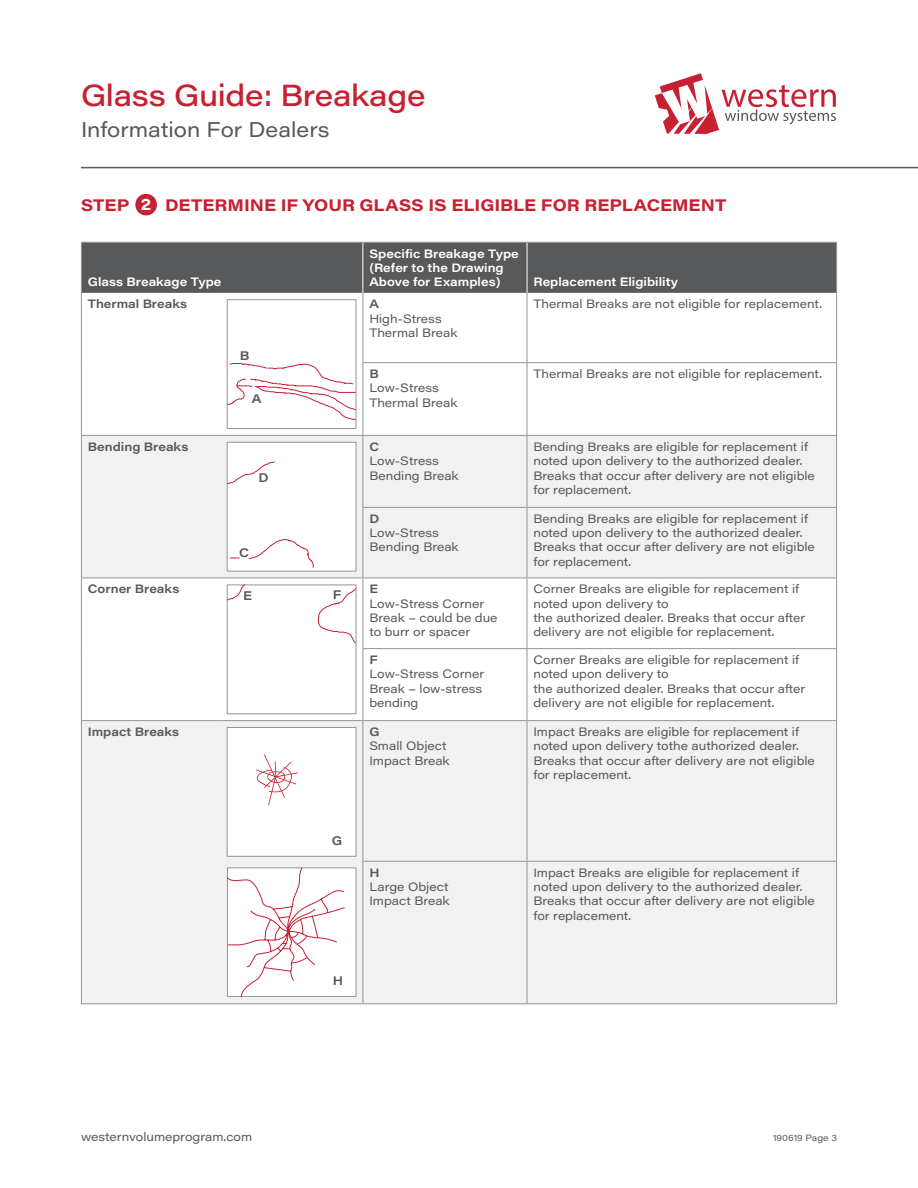
<style>
.page{position:relative;width:918px;height:1188px;background:#fff}
.page>*{position:absolute;margin:0;border:0;box-sizing:border-box;transform-origin:0 0}
.t1{font:500 30px "Acumin Pro Wide";letter-spacing:-.01em;color:#c72032}
.t2{font:21px "Acumin Pro Wide";color:#58595b}
.t3{font:700 16.5px "Acumin Pro Wide";color:#c72032}
.t4{font:600 12.3px "Acumin Pro Wide";color:#58595b}
.t5{font:12px/14.4px "Acumin Pro Wide";color:#58595b}
.t6{font:600 12px/14.4px "Acumin Pro Wide";color:#fff}
.t7{font:600 12px "Acumin Pro Wide";color:#58595b}
.t8{font:9px "Acumin Pro Wide";color:#58595b}
.s1{color:#fff}
</style>
<div class="page">
<svg style="left:655px;top:73px;width:181px;height:61px"></svg>
<hr style="left:81px;top:167px;width:837px;height:1px;background:#58595b">
<div style="left:135px;top:194px;width:22px;height:21px;background:#c72032;border-radius:50%"></div>
<div style="left:82px;top:243px;width:754px;height:50px;background:#58595b"></div>
<div style="left:82px;top:436px;width:754px;height:567px;background:#f1f1f2"></div>
<svg style="left:82px;top:579px;width:754px;height:141px"></svg>
<hr style="left:836px;top:243px;width:1px;height:50px;background:#939598">
<hr style="left:527px;top:293px;width:1px;height:69px;background:#939598">
<hr style="left:836px;top:293px;width:1px;height:69px;background:#939598">
<hr style="left:527px;top:363px;width:1px;height:72px;background:#939598">
<hr style="left:836px;top:363px;width:1px;height:72px;background:#939598">
<hr style="left:527px;top:436px;width:1px;height:71px;background:#939598">
<hr style="left:836px;top:436px;width:1px;height:71px;background:#939598">
<hr style="left:527px;top:508px;width:1px;height:70px;background:#939598">
<hr style="left:836px;top:508px;width:1px;height:70px;background:#939598">
<hr style="left:527px;top:578px;width:1px;height:70px;background:#939598">
<hr style="left:836px;top:578px;width:1px;height:70px;background:#939598">
<hr style="left:527px;top:649px;width:1px;height:71px;background:#939598">
<hr style="left:836px;top:649px;width:1px;height:71px;background:#939598">
<hr style="left:527px;top:721px;width:1px;height:140px;background:#939598">
<hr style="left:836px;top:721px;width:1px;height:140px;background:#939598">
<hr style="left:527px;top:862px;width:1px;height:141px;background:#939598">
<hr style="left:836px;top:862px;width:1px;height:141px;background:#939598">
<hr style="left:363px;top:243px;width:1px;height:50px;background:#fff">
<hr style="left:527px;top:243px;width:1px;height:50px;background:#fff">
<hr style="left:363px;top:507px;width:164px;height:1px;background:#939598">
<hr style="left:527px;top:507px;width:310px;height:1px;background:#939598">
<hr style="left:81px;top:578px;width:139px;height:1px;background:#939598">
<hr style="left:220px;top:578px;width:143px;height:1px;background:#939598">
<hr style="left:363px;top:578px;width:164px;height:1px;background:#939598">
<hr style="left:527px;top:578px;width:310px;height:1px;background:#939598">
<hr style="left:363px;top:648px;width:164px;height:1px;background:#939598">
<hr style="left:527px;top:648px;width:310px;height:1px;background:#939598">
<hr style="left:81px;top:720px;width:139px;height:1px;background:#939598">
<hr style="left:220px;top:720px;width:143px;height:1px;background:#939598">
<hr style="left:363px;top:720px;width:164px;height:1px;background:#939598">
<hr style="left:527px;top:720px;width:310px;height:1px;background:#939598">
<hr style="left:363px;top:861px;width:164px;height:1px;background:#939598">
<hr style="left:527px;top:861px;width:310px;height:1px;background:#939598">
<hr style="left:81px;top:1003px;width:139px;height:1px;background:#939598">
<hr style="left:220px;top:1003px;width:143px;height:1px;background:#939598">
<hr style="left:363px;top:1003px;width:164px;height:1px;background:#939598">
<hr style="left:527px;top:1003px;width:310px;height:1px;background:#939598">
<hr style="left:81px;top:242px;width:139px;height:1px;background:#939598">
<hr style="left:81px;top:243px;width:1px;height:50px;background:#939598">
<hr style="left:220px;top:242px;width:143px;height:1px;background:#939598">
<hr style="left:363px;top:242px;width:164px;height:1px;background:#939598">
<hr style="left:527px;top:242px;width:310px;height:1px;background:#939598">
<hr style="left:81px;top:293px;width:1px;height:70px;background:#939598">
<hr style="left:363px;top:293px;width:1px;height:69px;background:#939598">
<hr style="left:81px;top:363px;width:1px;height:72px;background:#939598">
<hr style="left:363px;top:363px;width:1px;height:72px;background:#939598">
<hr style="left:81px;top:436px;width:1px;height:71px;background:#939598">
<hr style="left:363px;top:436px;width:1px;height:71px;background:#939598">
<hr style="left:81px;top:507px;width:1px;height:71px;background:#939598">
<hr style="left:363px;top:508px;width:1px;height:70px;background:#939598">
<hr style="left:81px;top:578px;width:1px;height:71px;background:#939598">
<hr style="left:363px;top:578px;width:1px;height:70px;background:#939598">
<hr style="left:81px;top:649px;width:1px;height:71px;background:#939598">
<hr style="left:363px;top:649px;width:1px;height:71px;background:#939598">
<hr style="left:81px;top:721px;width:1px;height:140px;background:#939598">
<hr style="left:363px;top:721px;width:1px;height:140px;background:#939598">
<hr style="left:81px;top:861px;width:1px;height:142px;background:#939598">
<hr style="left:363px;top:862px;width:1px;height:141px;background:#939598">
<hr style="left:363px;top:362px;width:164px;height:1px;background:#939598">
<hr style="left:527px;top:362px;width:310px;height:1px;background:#939598">
<hr style="left:81px;top:435px;width:139px;height:1px;background:#939598">
<hr style="left:220px;top:435px;width:143px;height:1px;background:#939598">
<hr style="left:363px;top:435px;width:164px;height:1px;background:#939598">
<hr style="left:527px;top:435px;width:310px;height:1px;background:#939598">
<div style="left:227px;top:299px;width:129px;height:130px;background:#fff;border:1px solid #939598"></div>
<svg style="left:227px;top:363px;width:129px;height:57px"></svg>
<div style="left:227px;top:442px;width:129px;height:129px;background:#fff;border:1px solid #939598"></div>
<svg style="left:226px;top:461px;width:88px;height:107px"></svg>
<div style="left:227px;top:585px;width:129px;height:129px;background:#fff;border:1px solid #939598"></div>
<svg style="left:226px;top:584px;width:131px;height:60px"></svg>
<div style="left:227px;top:727px;width:129px;height:130px;background:#fff;border:1px solid #939598"></div>
<svg style="left:256px;top:754px;width:42px;height:51px"></svg>
<div style="left:227px;top:868px;width:129px;height:129px;background:#fff;border:1px solid #939598"></div>
<svg style="left:226px;top:867px;width:119px;height:131px"></svg>
<h1 class="t1" style="left:81px;top:74px;width:346px">Glass Guide: Breakage</h1>
<h2 class="t2" style="left:81px;top:115px;width:250px">Information For Dealers</h2>
<h3 class="t3" style="left:81px;top:193px;width:647px">STEP <span class="s1">2</span> DETERMINE IF YOUR GLASS IS ELIGIBLE FOR REPLACEMENT</h3>
<p class="t6" style="left:88px;top:274px;width:135px">Glass Breakage Type</p>
<p class="t6" style="left:369px;top:245px;width:151px">Specific Breakage Type (Refer to the Drawing<br>Above for Examples)</p>
<p class="t6" style="left:534px;top:274px;width:146px">Replacement Eligibility</p>
<p class="t7" style="left:88px;top:295px;width:101px">Thermal Breaks</p>
<p class="t7" style="left:369px;top:295px;width:11px">A</p>
<p class="t5" style="left:369px;top:311px;width:90px">High-Stress<br>Thermal Break</p>
<p class="t5" style="left:534px;top:296px;width:290px">Thermal Breaks are not eligible for replacement.</p>
<p class="t4" style="left:240px;top:347px;width:11px">B</p>
<p class="t4" style="left:252px;top:390px;width:11px">A</p>
<p class="t7" style="left:369px;top:365px;width:11px">B</p>
<p class="t5" style="left:369px;top:380px;width:90px">Low-Stress<br>Thermal Break</p>
<p class="t5" style="left:534px;top:366px;width:290px">Thermal Breaks are not eligible for replacement.</p>
<p class="t7" style="left:88px;top:438px;width:102px">Bending Breaks</p>
<p class="t4" style="left:258px;top:469px;width:12px">D</p>
<p class="t7" style="left:369px;top:438px;width:11px">C</p>
<p class="t5" style="left:369px;top:453px;width:91px">Low-Stress<br>Bending Break</p>
<p class="t5" style="left:534px;top:439px;width:283px">Bending Breaks are eligible for replacement if noted upon delivery to the authorized dealer.<br>Breaks that occur after delivery are not eligible for replacement.</p>
<p class="t4" style="left:239px;top:544px;width:12px">C</p>
<p class="t7" style="left:369px;top:510px;width:11px">D</p>
<p class="t5" style="left:369px;top:525px;width:91px">Low-Stress<br>Bending Break</p>
<p class="t5" style="left:534px;top:511px;width:283px">Bending Breaks are eligible for replacement if noted upon delivery to the authorized dealer.<br>Breaks that occur after delivery are not eligible for replacement.</p>
<p class="t7" style="left:88px;top:580px;width:93px">Corner Breaks</p>
<p class="t4" style="left:243px;top:586px;width:10px">E</p>
<p class="t4" style="left:333px;top:586px;width:10px">F</p>
<p class="t7" style="left:369px;top:580px;width:10px">E</p>
<p class="t5" style="left:369px;top:596px;width:130px">Low-Stress Corner<br>Break – could be due to burr or spacer</p>
<p class="t5" style="left:534px;top:581px;width:273px">Corner Breaks are eligible for replacement if noted upon delivery to<br>the authorized dealer. Breaks that occur after delivery are not eligible for replacement.</p>
<p class="t7" style="left:369px;top:651px;width:10px">F</p>
<p class="t5" style="left:369px;top:666px;width:116px">Low-Stress Corner<br>Break – low-stress bending</p>
<p class="t5" style="left:534px;top:652px;width:273px">Corner Breaks are eligible for replacement if noted upon delivery to<br>the authorized dealer. Breaks that occur after delivery are not eligible for replacement.</p>
<p class="t7" style="left:88px;top:723px;width:93px">Impact Breaks</p>
<p class="t7" style="left:369px;top:723px;width:12px">G</p>
<p class="t5" style="left:369px;top:738px;width:82px">Small Object<br>Impact Break</p>
<p class="t5" style="left:534px;top:724px;width:283px">Impact Breaks are eligible for replacement if noted upon delivery tothe authorized dealer.<br>Breaks that occur after delivery are not eligible for replacement.</p>
<p class="t4" style="left:332px;top:831px;width:12px">G</p>
<p class="t7" style="left:369px;top:864px;width:12px">H</p>
<p class="t5" style="left:369px;top:879px;width:82px">Large Object<br>Impact Break</p>
<p class="t5" style="left:534px;top:865px;width:283px">Impact Breaks are eligible for replacement if noted upon delivery to the authorized dealer.<br>Breaks that occur after delivery are not eligible for replacement.</p>
<p class="t4" style="left:333px;top:972px;width:12px">H</p>
<p class="t5" style="left:81px;top:1129px;width:173px">westernvolumeprogram.com</p>
<p class="t8" style="left:773px;top:1131px;width:65px">190619 Page 3</p>
</div>
